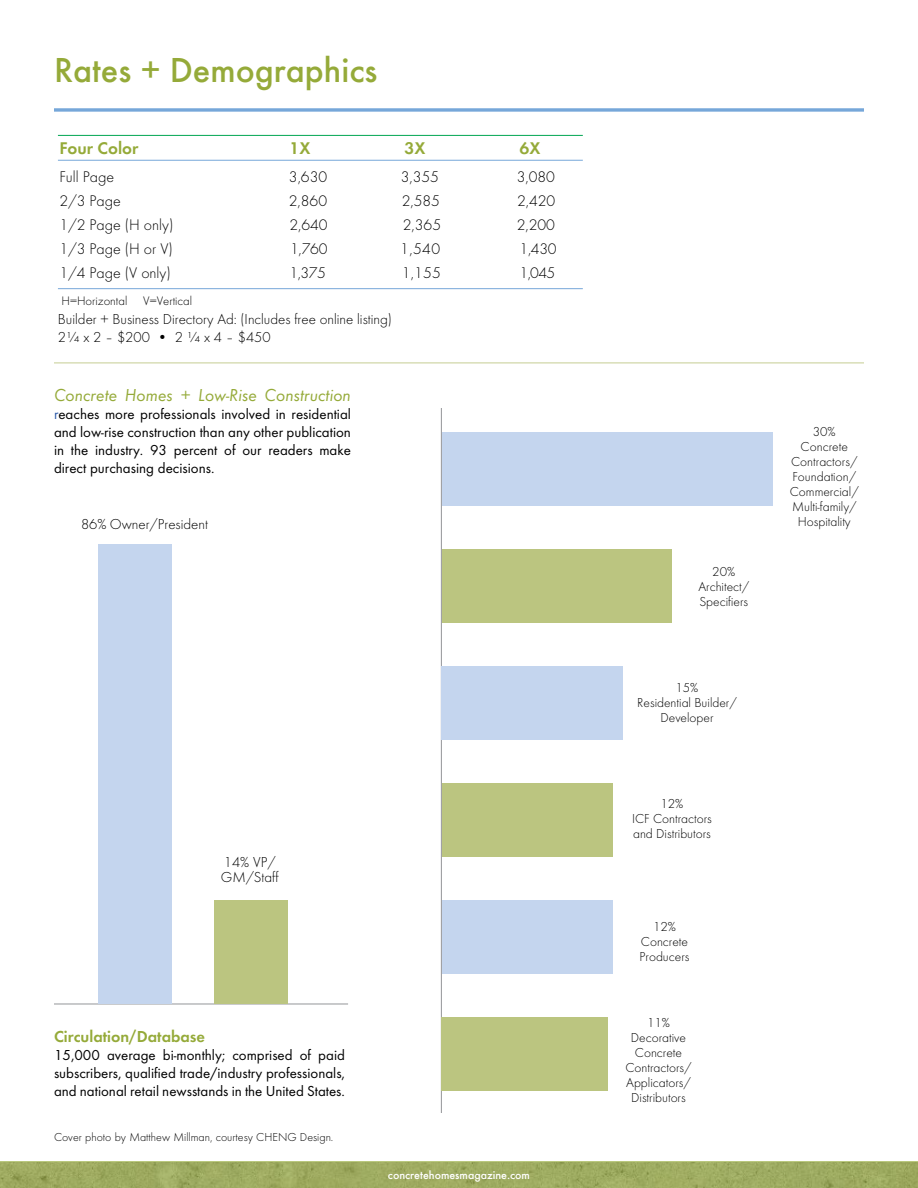
<style>
.page{position:relative;width:918px;height:1188px;background:#fff}
.page>*{position:absolute;margin:0;border:0;box-sizing:border-box;transform-origin:0 0}
.t1{font:500 36px "Futura T";color:#95aa39}
.t2{font:italic 18px "Futura T";color:#95aa39}
.t3{font:600 17.55px "Futura T";color:#95aa39}
.t4{font:600 16.5px "Futura T";color:#95aa39}
.t5{font:300 16.05px "Futura T";color:#000}
.t6{font:15px/18px "Futura T";color:#000;text-align:justify}
.t7{font:300 15px/18px "Futura T";color:#000}
.t8{font:300 13.5px/15px "Futura T";color:#000;text-align:center}
.t9{font:300 12.75px "Futura T";color:#000}
.t10{font:300 12px "Futura T";color:#000}
.t11{font:500 12px "Futura T";color:#fff}
.s1{color:#2a58a8}
</style>
<div class="page">
<svg style="left:54px;top:108px;width:810px;height:4px"></svg>
<hr style="left:58px;top:135px;width:525px;height:1px;background:#00a651">
<hr style="left:58px;top:160px;width:525px;height:1px;background:#76a7d9">
<hr style="left:58px;top:288px;width:525px;height:1px;background:#76a7d9">
<hr style="left:54px;top:363px;width:810px;height:1px;background:#c5cd92">
<hr style="left:54px;top:1004px;width:294px;height:1px;background:#939598">
<div style="left:98px;top:544px;width:74px;height:460px;background:#c4d5ee"></div>
<div style="left:214px;top:900px;width:74px;height:104px;background:#bbc580"></div>
<hr style="left:441px;top:408px;width:1px;height:705px;background:#939598">
<div style="left:442px;top:432px;width:331px;height:73px;background:#c4d5ee"></div>
<div style="left:442px;top:549px;width:230px;height:73px;background:#bbc580"></div>
<div style="left:442px;top:900px;width:170px;height:73px;background:#c4d5ee"></div>
<div style="left:441px;top:1017px;width:167px;height:73px;background:#bbc580"></div>
<div style="left:442px;top:783px;width:170px;height:73px;background:#bbc580"></div>
<div style="left:441px;top:666px;width:181px;height:74px;background:#c4d5ee"></div>
<div style="left:0;top:1161px;width:918px;height:27px;background:#9eab61"></div>
<h1 class="t1" style="left:54px;top:49px;width:325px">Rates + Demographics</h1>
<p class="t3" style="left:59px;top:138px;width:81px">Four Color</p>
<p class="t3" style="left:289px;top:138px;width:22px">1X</p>
<p class="t3" style="left:405px;top:138px;width:22px">3X</p>
<p class="t3" style="left:520px;top:138px;width:22px">6X</p>
<p class="t5" style="left:59px;top:167px;width:56px">Full Page</p>
<p class="t5" style="left:289px;top:167px;width:40px">3,630</p>
<p class="t5" style="left:401px;top:167px;width:40px">3,355</p>
<p class="t5" style="left:517px;top:167px;width:40px">3,080</p>
<p class="t5" style="left:59px;top:191px;width:63px">2/3 Page</p>
<p class="t5" style="left:289px;top:191px;width:40px">2,860</p>
<p class="t5" style="left:402px;top:191px;width:40px">2,585</p>
<p class="t5" style="left:517px;top:191px;width:40px">2,420</p>
<p class="t5" style="left:59px;top:215px;width:115px">1/2 Page (H only)</p>
<p class="t5" style="left:289px;top:215px;width:40px">2,640</p>
<p class="t5" style="left:403px;top:215px;width:40px">2,365</p>
<p class="t5" style="left:517px;top:215px;width:40px">2,200</p>
<p class="t5" style="left:59px;top:239px;width:115px">1/3 Page (H or V)</p>
<p class="t5" style="left:290px;top:239px;width:39px">1,760</p>
<p class="t5" style="left:400px;top:239px;width:42px">1,540</p>
<p class="t5" style="left:520px;top:239px;width:39px">1,430</p>
<p class="t5" style="left:59px;top:263px;width:113px">1/4 Page (V only)</p>
<p class="t5" style="left:289px;top:263px;width:38px">1,375</p>
<p class="t5" style="left:402px;top:263px;width:41px">1,155</p>
<p class="t5" style="left:520px;top:263px;width:37px">1,045</p>
<p class="t9" style="left:62px;top:293px;width:67px">H=Horizontal</p>
<p class="t9" style="left:143px;top:293px;width:50px">V=Vertical</p>
<p class="t7" style="left:58px;top:309px;width:335px">Builder + Business Directory Ad: (Includes free online listing)<br>2¼ x 2 – $200 • 2 ¼ x 4 – $450</p>
<p class="t2" style="left:54px;top:384px;width:299px">Concrete Homes + Low-Rise Construction</p>
<p class="t6" style="left:54px;top:405px;width:299px"><span class="s1">r</span>eaches more professionals involved in residential and low-rise construction than any other publication in the industry. 93 percent of our readers make direct purchasing decisions.</p>
<p class="t7" style="left:81px;top:515px;width:128px">86% Owner/President</p>
<p class="t7" style="left:221px;top:855px;width:59px;line-height:15px">14% VP/<br>GM/Staff</p>
<p class="t4" style="left:54px;top:1026px;width:153px">Circulation/Database</p>
<p class="t6" style="left:54px;top:1046px;width:293px">15,000 average bi-monthly; comprised of paid subscribers, qualified trade/industry professionals, and national retail newsstands in the United States.</p>
<p class="t10" style="left:54px;top:1130px;width:281px">Cover photo by Matthew Millman, courtesy CHENG Design.</p>
<p class="t11" style="left:388px;top:1168px;width:144px">concretehomesmagazine.com</p>
<p class="t8" style="left:698px;top:564px;width:52px">20%<br>Architect/<br>Specifiers</p>
<p class="t8" style="left:637px;top:680px;width:101px">15%<br>Residential Builder/<br>Developer</p>
<p class="t8" style="left:632px;top:796px;width:81px">12%<br>ICF Contractors and Distributors</p>
<p class="t8" style="left:640px;top:919px;width:51px">12%<br>Concrete<br>Producers</p>
<p class="t8" style="left:625px;top:1015px;width:68px">11%<br>Decorative<br>Concrete<br>Contractors/<br>Applicators/<br>Distributors</p>
<p class="t8" style="left:790px;top:424px;width:70px">30%<br>Concrete<br>Contractors/<br>Foundation/<br>Commercial/<br>Multi-family/<br>Hospitality</p>
</div>
